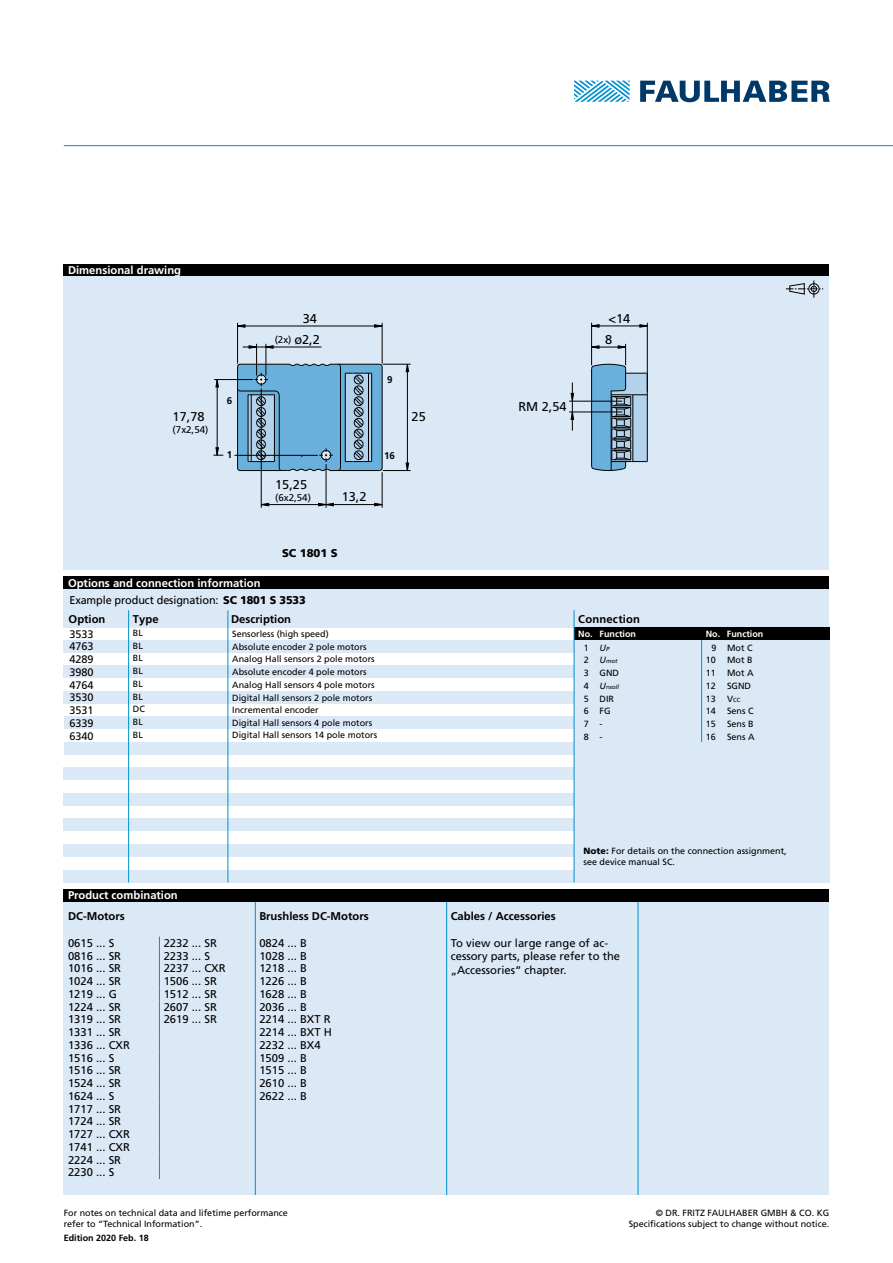
<style>
.page{position:relative;width:893px;height:1263px;background:#fff}
.page>*{position:absolute;margin:0;border:0;box-sizing:border-box;transform-origin:0 0}
.t1{font:12.75px/20.5px "Frutiger LT";color:#000}
.t2{font:11.25px/12.8px "Frutiger LT";color:#000}
.t3{font:700 11.25px "Frutiger LT";color:#000}
.t4{font:700 11.25px "Frutiger LT";color:#fff}
.t5{font:900 11.25px "Frutiger LT";color:#000}
.t6{font:10.95px/12.8px "Frutiger LT";color:#000;text-align:justify}
.t7{font:9.75px "Frutiger LT";color:#000}
.t8{font:700 9.75px "Frutiger LT";color:#000}
.t9{font:9px/12.8px "Frutiger LT";color:#000}
.t10{font:700 9px "Frutiger LT";color:#fff}
.t11{font:700 9px "Frutiger LT";color:#000}
.t12{font:italic 6px "Frutiger LT";color:#000}
.t13{font:6px "Frutiger LT";color:#000}
.s1{font-weight:900}
.s2{font-weight:700}
.s3{font-style:italic}
.s4{font-style:italic;font-size:6px}
.s5{font-style:normal;font-size:9px}
.s6{font-size:9px}
</style>
<div class="page">
<div style="left:64px;top:901px;width:765px;height:294px;background:#dbe8f5"></div>
<hr style="left:255px;top:901px;width:1px;height:294px;background:#0091cf">
<hr style="left:638px;top:901px;width:1px;height:294px;background:#0091cf">
<hr style="left:446px;top:901px;width:1px;height:294px;background:#0091cf">
<svg style="left:574px;top:81px;width:56px;height:21px"></svg>
<svg style="left:640px;top:81px;width:190px;height:21px"></svg>
<div style="left:64px;top:264px;width:765px;height:12px;background:#000"></div>
<div style="left:64px;top:889px;width:765px;height:12px;background:#000"></div>
<div style="left:64px;top:276px;width:765px;height:294px;background:#dbe8f5"></div>
<div style="left:64px;top:576px;width:765px;height:13px;background:#000"></div>
<hr style="left:64px;top:145px;width:829px;height:1px;background:#0091cf">
<svg style="left:786px;top:280px;width:37px;height:18px"></svg>
<svg style="left:374px;top:324px;width:8px;height:4px"></svg>
<svg style="left:374px;top:503px;width:8px;height:3px"></svg>
<svg style="left:639px;top:324px;width:8px;height:4px"></svg>
<svg style="left:592px;top:324px;width:7px;height:4px"></svg>
<svg style="left:249px;top:345px;width:25px;height:4px"></svg>
<svg style="left:238px;top:324px;width:7px;height:4px"></svg>
<svg style="left:318px;top:503px;width:16px;height:3px"></svg>
<svg style="left:215px;top:380px;width:4px;height:7px"></svg>
<hr style="left:237px;top:323px;width:1px;height:41px;background:#000">
<hr style="left:382px;top:323px;width:1px;height:41px;background:#000">
<hr style="left:238px;top:326px;width:144px;height:1px;background:#000">
<hr style="left:256px;top:344px;width:1px;height:31px;background:#000">
<hr style="left:266px;top:344px;width:1px;height:31px;background:#000">
<hr style="left:243px;top:347px;width:78px;height:1px;background:#000">
<hr style="left:214px;top:379px;width:39px;height:1px;background:#000">
<hr style="left:217px;top:380px;width:1px;height:75px;background:#000">
<hr style="left:326px;top:464px;width:1px;height:44px;background:#000">
<hr style="left:261px;top:388px;width:1px;height:120px;background:#000">
<hr style="left:261px;top:504px;width:65px;height:1px;background:#000">
<svg style="left:260px;top:503px;width:10px;height:3px"></svg>
<hr style="left:382px;top:472px;width:1px;height:36px;background:#000">
<hr style="left:326px;top:504px;width:56px;height:1px;background:#000">
<svg style="left:213px;top:447px;width:10px;height:9px"></svg>
<svg style="left:237px;top:362px;width:174px;height:111px"></svg>
<hr style="left:569px;top:401px;width:53px;height:1px;background:#000">
<hr style="left:569px;top:412px;width:53px;height:1px;background:#000">
<svg style="left:571px;top:383px;width:3px;height:48px"></svg>
<svg style="left:589px;top:344px;width:59px;height:127px"></svg>
<hr style="left:592px;top:347px;width:34px;height:1px;background:#000">
<hr style="left:591px;top:323px;width:1px;height:42px;background:#000">
<hr style="left:647px;top:323px;width:1px;height:69px;background:#000">
<hr style="left:592px;top:326px;width:55px;height:1px;background:#000">
<hr style="left:234px;top:455px;width:84px;height:1px;background:#000">
<div style="left:574px;top:627px;width:255px;height:255px;background:#dbe8f5"></div>
<div style="left:64px;top:589px;width:765px;height:38px;background:#dbe8f5"></div>
<div style="left:64px;top:716px;width:765px;height:13px;background:#dbe8f5"></div>
<div style="left:64px;top:640px;width:765px;height:13px;background:#dbe8f5"></div>
<div style="left:64px;top:742px;width:765px;height:13px;background:#dbe8f5"></div>
<div style="left:64px;top:767px;width:765px;height:13px;background:#dbe8f5"></div>
<div style="left:64px;top:793px;width:765px;height:13px;background:#dbe8f5"></div>
<div style="left:64px;top:665px;width:765px;height:13px;background:#dbe8f5"></div>
<div style="left:64px;top:819px;width:765px;height:12px;background:#dbe8f5"></div>
<div style="left:64px;top:691px;width:765px;height:13px;background:#dbe8f5"></div>
<div style="left:64px;top:844px;width:765px;height:13px;background:#dbe8f5"></div>
<div style="left:64px;top:870px;width:765px;height:12px;background:#dbe8f5"></div>
<hr style="left:228px;top:610px;width:1px;height:272px;background:#0091cf">
<hr style="left:128px;top:610px;width:1px;height:272px;background:#0091cf">
<div style="left:574px;top:627px;width:255px;height:13px;background:#000"></div>
<hr style="left:701px;top:640px;width:1px;height:102px;background:#0091cf">
<hr style="left:574px;top:610px;width:1px;height:272px;background:#0091cf">
<svg style="left:159px;top:936px;width:1px;height:243px"></svg>
<p class="t4" style="left:68px;top:264px;width:115px">Dimensional drawing</p>
<h1 class="t1" style="left:173px;top:406px;width:33px">17,78</h1>
<p class="t7" style="left:173px;top:424px;width:37px">(7x2,54)</p>
<h1 class="t1" style="left:303px;top:308px;width:16px">34</h1>
<p class="t8" style="left:227px;top:395px;width:7px">6</p>
<h1 class="t1" style="left:294px;top:329px;width:27px">ø2,2</h1>
<p class="t7" style="left:275px;top:334px;width:18px">(2x)</p>
<p class="t8" style="left:387px;top:374px;width:7px">9</p>
<p class="t8" style="left:227px;top:449px;width:7px">1</p>
<p class="t8" style="left:384px;top:450px;width:12px">16</p>
<h1 class="t1" style="left:275px;top:475px;width:33px">15,25</h1>
<p class="t7" style="left:275px;top:492px;width:37px">(6x2,54)</p>
<h1 class="t1" style="left:342px;top:486px;width:26px">13,2</h1>
<h1 class="t1" style="left:412px;top:406px;width:16px">25</h1>
<p class="t4" style="left:68px;top:576px;width:194px">Options and connection information</p>
<p class="t5" style="left:282px;top:546px;width:57px">SC 1801 S</p>
<p class="t2" style="left:133px;top:591px;width:174px;line-height:18.5px;text-indent:-64px">Example product designation: <span class="s1">SC 1801 S 3533<br></span><span class="s2">Type</span></p>
<p class="t9" style="left:232px;top:640px;width:136px">Absolute encoder 2 pole motors</p>
<p class="t3" style="left:69px;top:612px;width:38px">Option</p>
<p class="t3" style="left:231px;top:612px;width:61px">Description</p>
<p class="t9" style="left:133px;top:626px;width:13px">BL<br>BL<br>BL<br>BL<br>BL<br>BL<br>DC<br>BL<br>BL</p>
<p class="t6" style="left:69px;top:627px;width:26px">3533<br>4763<br>4289<br>3980<br>4764<br>3530<br>3531<br>6339<br>6340</p>
<p class="t9" style="left:232px;top:627px;width:98px">Sensorless (high speed)</p>
<p class="t9" style="left:232px;top:653px;width:144px">Analog Hall sensors 2 pole motors<br>Absolute encoder 4 pole motors<br>Analog Hall sensors 4 pole motors<br>Digital Hall sensors 2 pole motors</p>
<p class="t9" style="left:232px;top:716px;width:147px">Digital Hall sensors 4 pole motors<br>Digital Hall sensors 14 pole motors</p>
<p class="t9" style="left:232px;top:704px;width:88px">Incremental encoder</p>
<h1 class="t1" style="left:518px;top:396px;width:50px">RM 2,54</h1>
<h1 class="t1" style="left:605px;top:308px;width:27px">&lt;14<br>8</h1>
<p class="t3" style="left:578px;top:612px;width:63px">Connection</p>
<p class="t10" style="left:578px;top:628px;width:59px">No. Function</p>
<p class="t10" style="left:706px;top:628px;width:59px">No. Function</p>
<p class="t9" style="left:584px;top:641px;width:27px">1 <span class="s3">U</span><span class="s4">P</span></p>
<p class="t12" style="left:584px;top:658px;width:35px"><span class="s5">2</span> <span class="s6">U</span>mot</p>
<p class="t9" style="left:584px;top:666px;width:37px">3 GND</p>
<p class="t12" style="left:584px;top:683px;width:37px"><span class="s5">4</span> <span class="s6">U</span>nsoll</p>
<p class="t9" style="left:584px;top:692px;width:32px">5 DIR<br>6 FG<br>7 -<br>8 -</p>
<p class="t9" style="left:706px;top:641px;width:48px;text-indent:6px">9 Mot C<br>10</p>
<p class="t9" style="left:727px;top:654px;width:27px">Mot B</p>
<p class="t9" style="left:706px;top:666px;width:12px">11</p>
<p class="t9" style="left:727px;top:666px;width:28px">Mot A</p>
<p class="t9" style="left:706px;top:679px;width:12px">12</p>
<p class="t9" style="left:727px;top:679px;width:25px">SGND</p>
<p class="t9" style="left:706px;top:692px;width:12px">13</p>
<p class="t13" style="left:727px;top:696px;width:15px"><span class="s6">V</span>CC</p>
<p class="t9" style="left:706px;top:705px;width:50px;text-align:justify">14 Sens C 15 Sens B 16 Sens A</p>
<p class="t4" style="left:68px;top:889px;width:111px">Product combination</p>
<p class="t3" style="left:68px;top:909px;width:58px">DC-Motors</p>
<p class="t3" style="left:259px;top:909px;width:111px">Brushless DC-Motors</p>
<p class="t2" style="left:68px;top:936px;width:48px">0615 ... S</p>
<p class="t2" style="left:164px;top:936px;width:55px">2232 ... SR</p>
<p class="t2" style="left:68px;top:949px;width:55px">0816 ... SR</p>
<p class="t2" style="left:164px;top:949px;width:48px">2233 ... S</p>
<p class="t2" style="left:68px;top:962px;width:55px">1016 ... SR</p>
<p class="t2" style="left:164px;top:962px;width:63px">2237 ... CXR</p>
<p class="t2" style="left:68px;top:975px;width:55px">1024 ... SR</p>
<p class="t2" style="left:164px;top:975px;width:55px">1506 ... SR</p>
<p class="t2" style="left:68px;top:987px;width:50px">1219 ... G</p>
<p class="t2" style="left:164px;top:987px;width:55px">1512 ... SR</p>
<p class="t2" style="left:68px;top:1000px;width:55px">1224 ... SR</p>
<p class="t2" style="left:164px;top:1000px;width:55px">2607 ... SR</p>
<p class="t2" style="left:68px;top:1013px;width:55px">1319 ... SR</p>
<p class="t2" style="left:164px;top:1013px;width:55px">2619 ... SR</p>
<p class="t2" style="left:68px;top:1026px;width:63px">1331 ... SR<br>1336 ... CXR<br>1516 ... S<br>1516 ... SR<br>1524 ... SR<br>1624 ... S<br>1717 ... SR<br>1724 ... SR<br>1727 ... CXR<br>1741 ... CXR<br>2224 ... SR<br>2230 ... S</p>
<p class="t2" style="left:259px;top:936px;width:74px">0824 ... B<br>1028 ... B<br>1218 ... B<br>1226 ... B<br>1628 ... B<br>2036 ... B<br>2214 ... BXT R<br>2214 ... BXT H<br>2232 ... BX4<br>1509 ... B<br>1515 ... B<br>2610 ... B<br>2622 ... B</p>
<p class="t9" style="left:584px;top:845px;width:205px;line-height:10.8px"><span class="s1">Note:</span> For details on the connection assignment, see device manual SC.</p>
<p class="t3" style="left:451px;top:909px;width:106px">Cables / Accessories</p>
<p class="t2" style="left:451px;top:936px;width:171px;line-height:13.5px">To view our large range of ac&shy;cessory parts, please refer to the „Accessories“ chapter.</p>
<p class="t9" style="left:64px;top:1208px;width:226px;line-height:10.8px">For notes on technical data and lifetime performance refer to “Technical Information”.</p>
<p class="t9" style="left:629px;top:1208px;width:202px;line-height:10.8px;text-align:right">© DR. FRITZ FAULHABER GMBH &amp; CO. KG<br>Specifications subject to change without notice.</p>
<p class="t11" style="left:64px;top:1233px;width:87px">Edition 2020 Feb. 18</p>
</div>
